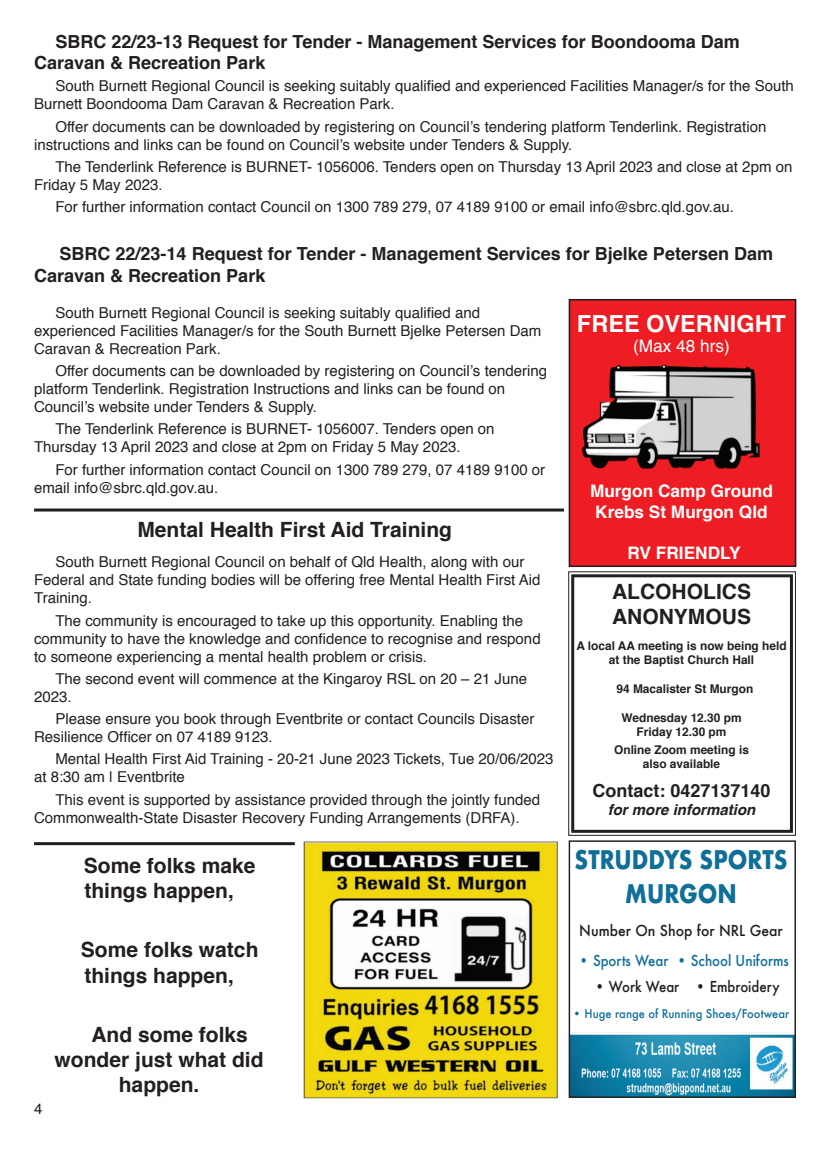
<style>
.page{position:relative;width:830px;height:1149px;background:#fff}
.page>*{position:absolute;margin:0;border:0;box-sizing:border-box;transform-origin:0 0}
.t1{font:700 24.9px/34px "Futura";color:#0f6f98;text-align:center;scale:.85 1}
.t2{font:700 23.55px "Helvetica";color:#fff}
.t3{font:700 21px/25.2px "Helvetica";color:#231f20}
.t4{font:700 18px/21.6px "Helvetica";color:#231f20}
.t5{font:700 17.25px/20.7px "Helvetica";color:#fff;text-align:center}
.t6{font:17.25px "Helvetica";color:#fff}
.t7{font:15px/18px "Helvetica";color:#231f20}
.t8{font:italic 700 15px "Helvetica";color:#231f20}
.t9{font:500 14.7px "Futura";color:#0f6f98;scale:.9 1}
.t10{font:500 14.7px "Futura";color:#231f20;scale:.95 1}
.t11{font:500 14.7px "Futura";color:#231f20;scale:.9 1}
.t12{font:700 12px/14.4px "Helvetica";color:#231f20;text-align:center}
.t13{font:500 11.7px "Futura";color:#0f6f98;scale:.95 1}
</style>
<div class="page">
<svg style="left:568px;top:571px;width:228px;height:265px"></svg>
<div style="left:571px;top:574px;width:221px;height:258px;border:3px solid #231f20"></div>
<img style="left:570px;top:842px;width:223px;height:253px">
<div style="left:568px;top:840px;width:227px;height:257px;border:1px solid #231f20"></div>
<img style="left:304px;top:841px;width:254px;height:257px">
<div style="left:569px;top:299px;width:226px;height:267px;background:#ee1d23"></div>
<div style="left:568px;top:299px;width:228px;height:268px;border:2px solid #231f20"></div>
<img style="left:581px;top:364px;width:179px;height:105px">
<hr style="left:34px;top:508px;width:529px;height:3px;background:#231f20">
<hr style="left:34px;top:841px;width:260px;height:3px;background:#231f20">
<p class="t4" style="left:34px;top:31px;width:707px;text-indent:21px">SBRC 22/23-13 Request for Tender - Management Services for Boondooma Dam<br>Caravan &amp; Recreation Park</p>
<p class="t7" style="left:34px;top:78px;width:761px;text-indent:21px">South Burnett Regional Council is seeking suitably qualified and experienced Facilities Manager/s for the South<br>Burnett Boondooma Dam Caravan &amp; Recreation Park.</p>
<p class="t7" style="left:34px;top:118px;width:733px;text-indent:21px">Offer documents can be downloaded by registering on Council’s tendering platform Tenderlink. Registration instructions and links can be found on Council’s website under Tenders &amp; Supply.</p>
<p class="t7" style="left:34px;top:158px;width:759px;text-indent:21px">The Tenderlink Reference is BURNET- 1056006. Tenders open on Thursday 13 April 2023 and close at 2pm on<br>Friday 5 May 2023.</p>
<p class="t7" style="left:55px;top:198px;width:679px">For further information contact Council on 1300 789 279, 07 4189 9100 or email info@sbrc.qld.gov.au.</p>
<p class="t4" style="left:34px;top:243px;width:740px;text-indent:25px">SBRC 22/23-14 Request for Tender - Management Services for Bjelke Petersen Dam<br>Caravan &amp; Recreation Park</p>
<p class="t7" style="left:34px;top:304px;width:508px;text-indent:21px">South Burnett Regional Council is seeking suitably qualified and experienced Facilities Manager/s for the South Burnett Bjelke Petersen Dam<br>Caravan &amp; Recreation Park.</p>
<p class="t7" style="left:34px;top:362px;width:514px;text-indent:21px">Offer documents can be downloaded by registering on Council’s tendering platform Tenderlink. Registration Instructions and links can be found on<br>Council’s website under Tenders &amp; Supply.</p>
<p class="t7" style="left:34px;top:420px;width:462px;text-indent:21px">The Tenderlink Reference is BURNET- 1056007. Tenders open on<br>Thursday 13 April 2023 and close at 2pm on Friday 5 May 2023.</p>
<p class="t7" style="left:34px;top:460px;width:512px;text-indent:21px">For further information contact Council on 1300 789 279, 07 4189 9100 or email info@sbrc.qld.gov.au.</p>
<h3 class="t3" style="left:137px;top:517px;width:316px">Mental Health First Aid Training</h3>
<p class="t7" style="left:34px;top:553px;width:507px;text-indent:21px">South Burnett Regional Council on behalf of Qld Health, along with our<br>Federal and State funding bodies will be offering free Mental Health First Aid<br>Training.</p>
<p class="t7" style="left:34px;top:611px;width:508px;text-indent:21px">The community is encouraged to take up this opportunity. Enabling the community to have the knowledge and confidence to recognise and respond to someone experiencing a mental health problem or crisis.</p>
<p class="t7" style="left:34px;top:669px;width:494px;text-indent:21px">The second event will commence at the Kingaroy RSL on 20 – 21 June<br>2023.</p>
<p class="t7" style="left:34px;top:710px;width:501px;text-indent:21px">Please ensure you book through Eventbrite or contact Councils Disaster<br>Resilience Officer on 07 4189 9123.</p>
<p class="t7" style="left:34px;top:750px;width:521px;text-indent:21px">Mental Health First Aid Training - 20-21 June 2023 Tickets, Tue 20/06/2023 at 8:30 am | Eventbrite</p>
<p class="t7" style="left:34px;top:790px;width:507px;text-indent:21px">This event is supported by assistance provided through the jointly funded<br>Commonwealth-State Disaster Recovery Funding Arrangements (DRFA).</p>
<h3 class="t3" style="left:84px;top:853px;width:173px">Some folks make things happen,</h3>
<h3 class="t3" style="left:81px;top:937px;width:179px">Some folks watch things happen,</h3>
<h3 class="t3" style="left:91px;top:1021px;width:158px">And some folks</h3>
<h3 class="t3" style="left:55px;top:1046px;width:210px">wonder just what did</h3>
<h3 class="t3" style="left:119px;top:1071px;width:82px">happen.</h3>
<h2 class="t2" style="left:576px;top:304px;width:210px">FREE OVERNIGHT</h2>
<p class="t6" style="left:632px;top:333px;width:98px">(Max 48 hrs)</p>
<p class="t5" style="left:589px;top:480px;width:184px">Murgon Camp Ground<br>Krebs St Murgon Qld</p>
<p class="t5" style="left:627px;top:542px;width:114px">RV FRIENDLY</p>
<h3 class="t3" style="left:611px;top:579px;width:140px">ALCOHOLICS<br>ANONYMOUS</h3>
<p class="t12" style="left:576px;top:638px;width:211px">A local AA meeting is now being held at the Baptist Church Hall</p>
<p class="t12" style="left:616px;top:681px;width:138px">94 Macalister St Murgon</p>
<p class="t12" style="left:621px;top:710px;width:121px">Wednesday 12.30 pm<br>Friday 12.30 pm</p>
<p class="t12" style="left:614px;top:742px;width:136px">Online Zoom meeting is also available</p>
<p class="t4" style="left:592px;top:780px;width:180px">Contact: 0427137140</p>
<p class="t8" style="left:607px;top:797px;width:149px">for more information</p>
<h1 class="t1" style="left:574px;top:841px;width:252px">STRUDDYS SPORTS<br>MURGON</h1>
<p class="t10" style="left:579px;top:920px;width:215px">Number On Shop for NRL Gear</p>
<p class="t9" style="left:578px;top:949px;width:235px">• Sports Wear • School Uniforms</p>
<p class="t11" style="left:594px;top:975px;width:206px">• Work Wear • Embroidery</p>
<p class="t13" style="left:572px;top:1004px;width:229px">• Huge range of Running Shoes/Footwear</p>
<p class="t7" style="left:34px;top:1099px;width:10px">4</p>
</div>
